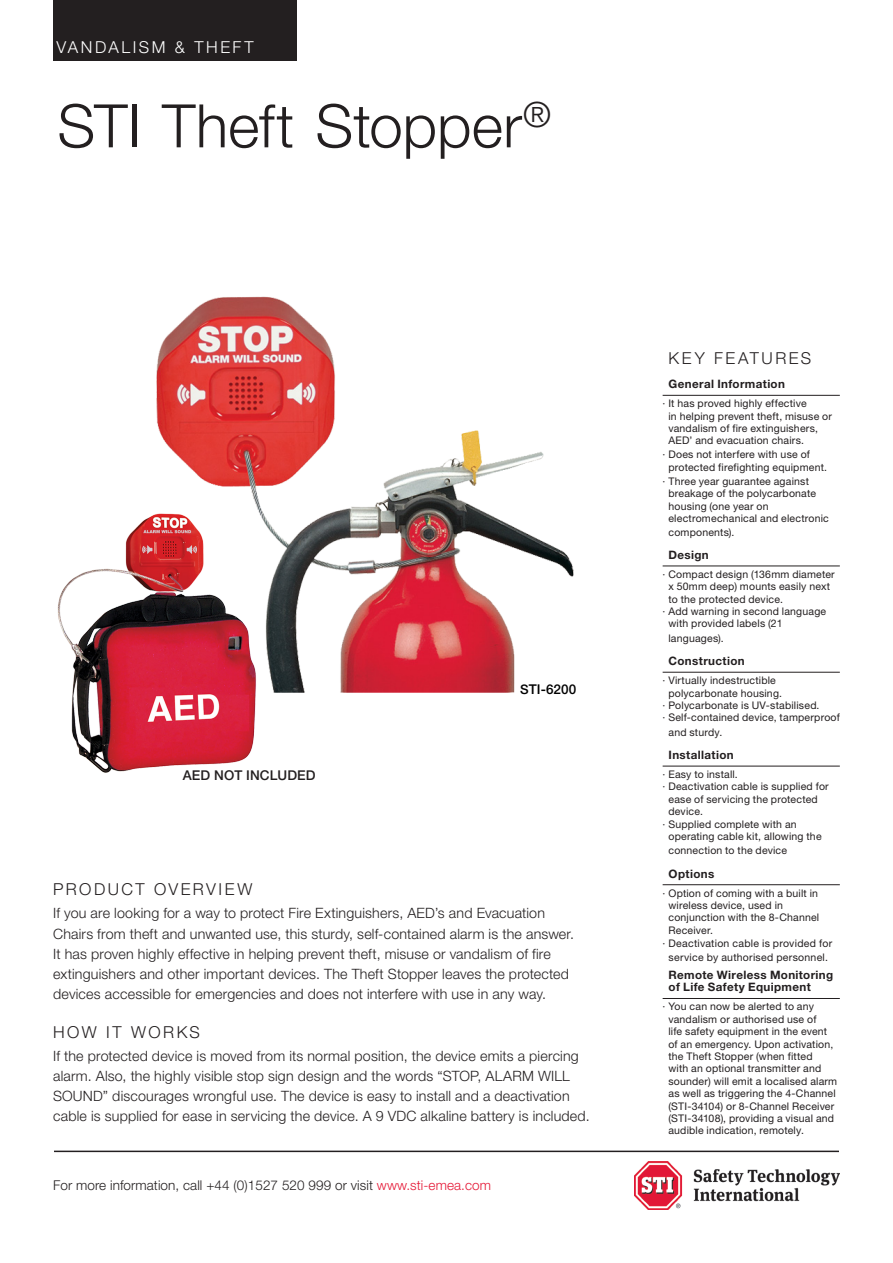
<style>
.page{position:relative;width:893px;height:1263px;background:#fff}
.page>*{position:absolute;margin:0;border:0;box-sizing:border-box;transform-origin:0 0}
.head_1{font:300 60px "Helvetica Neue LT Std";color:#231f20}
.head_3{font:300 16.5px "Helvetica Neue LT Std";letter-spacing:.15em;color:#231f20}
.head_3-2{font:300 16.5px "Helvetica Neue LT Std";letter-spacing:.15em;color:#fff}
.text_1{font:300 14.25px/20.2px "Helvetica Neue LT Std";letter-spacing:.015em;color:#231f20}
.t1{font:300 13.5px "Helvetica Neue LT Std";letter-spacing:.005em;color:#231f20}
.t2{font:500 13.5px "Helvetica Neue LT Std";letter-spacing:.005em;color:#231f20}
.t3{font:500 13.5px "Helvetica Neue LT Std";letter-spacing:.005em;color:#000}
.head4_sidebar{font:700 11.7px/12.3px "Helvetica Neue LT Std";letter-spacing:.03em;color:#231f20}
.sidebar_bullet{font:10.5px/12.3px "Helvetica Neue LT Std";letter-spacing:.015em;color:#231f20}
.head4_sidebar-2{font:10.5px/14.2px "Helvetica Neue LT Std";letter-spacing:.025em;color:#231f20;text-align:center}
.s1{font-size:13.2px}
.s2{color:#e51836}
</style>
<div class="page">
<hr style="left:663px;top:395px;width:177px;height:1px;background:#231f20">
<hr style="left:663px;top:566px;width:177px;height:1px;background:#231f20">
<hr style="left:663px;top:672px;width:177px;height:1px;background:#231f20">
<hr style="left:663px;top:766px;width:177px;height:1px;background:#231f20">
<hr style="left:663px;top:884px;width:177px;height:1px;background:#231f20">
<hr style="left:663px;top:998px;width:177px;height:1px;background:#231f20">
<div style="left:53px;top:0;width:243px;height:61px;background:#231f20"></div>
<img style="left:635px;top:1161px;width:205px;height:48px">
<hr style="left:54px;top:1150px;width:785px;height:2px;background:#231f20">
<img style="left:156px;top:296px;width:418px;height:397px">
<img style="left:57px;top:502px;width:216px;height:271px">
<p class="head_3-2" style="left:57px;top:37px;width:199px">VANDALISM &amp; THEFT</p>
<p class="head_1" style="left:57px;top:89px;width:495px">STI Theft Stopper<sup>®</sup></p>
<p class="t2" style="left:183px;top:767px;width:134px">AED NOT INCLUDED</p>
<p class="t3" style="left:520px;top:681px;width:58px"><span class="s1">S</span>TI-6200</p>
<p class="head_3" style="left:53px;top:879px;width:201px">PRODUCT OVERVIEW</p>
<p class="text_1" style="left:53px;top:903px;width:522px">If you are looking for a way to protect Fire Extinguishers, AED’s and Evacuation Chairs from theft and unwanted use, this sturdy, self-contained alarm is the answer.<br>It has proven highly effective in helping prevent theft, misuse or vandalism of fire extinguishers and other important devices. The Theft Stopper leaves the protected devices accessible for emergencies and does not interfere with use in any way.</p>
<p class="head_3" style="left:53px;top:1022px;width:148px">HOW IT WORKS</p>
<p class="text_1" style="left:53px;top:1045px;width:538px">If the protected device is moved from its normal position, the device emits a piercing alarm. Also, the highly visible stop sign design and the words “STOP, ALARM WILL SOUND” discourages wrongful use. The device is easy to install and a deactivation cable is supplied for ease in servicing the device. A 9 VDC alkaline battery is included.</p>
<p class="t1" style="left:53px;top:1177px;width:439px">For more information, call +44 (0)1527 520 999 or visit <span class="s2">www.sti-emea.com</span></p>
<p class="head_3" style="left:669px;top:348px;width:144px">KEY FEATURES</p>
<p class="head4_sidebar" style="left:669px;top:378px;width:118px">General Information</p>
<p class="sidebar_bullet" style="left:668px;top:397px;width:165px;text-indent:-6px">· It has proved highly effective<br>in helping prevent theft, misuse or vandalism of fire extinguishers,<br>AED’ and evacuation chairs.</p>
<p class="sidebar_bullet" style="left:668px;top:448px;width:160px;text-indent:-6px">· Does not interfere with use of protected firefighting equipment.</p>
<p class="sidebar_bullet" style="left:668px;top:475px;width:162px;text-indent:-6px">· Three year guarantee against breakage of the polycarbonate housing (one year on electromechanical and electronic</p>
<p class="sidebar_bullet" style="left:668px;top:526px;width:68px">components).</p>
<p class="head4_sidebar" style="left:669px;top:548px;width:42px">Design</p>
<p class="sidebar_bullet" style="left:663px;top:568px;width:174px">· Compact design (136mm diameter</p>
<p class="sidebar_bullet" style="left:668px;top:580px;width:163px">x 50mm deep) mounts easily next</p>
<p class="sidebar_bullet" style="left:668px;top:593px;width:116px">to the protected device.</p>
<p class="sidebar_bullet" style="left:663px;top:605px;width:165px">· Add warning in second language</p>
<p class="sidebar_bullet" style="left:668px;top:617px;width:116px">with provided labels (21</p>
<p class="sidebar_bullet" style="left:668px;top:632px;width:57px">languages).</p>
<p class="head4_sidebar" style="left:669px;top:654px;width:78px">Construction</p>
<p class="sidebar_bullet" style="left:663px;top:674px;width:115px">· Virtually indestructible</p>
<p class="sidebar_bullet" style="left:668px;top:686px;width:115px">polycarbonate housing.</p>
<p class="sidebar_bullet" style="left:663px;top:699px;width:158px">· Polycarbonate is UV-stabilised.</p>
<p class="sidebar_bullet" style="left:663px;top:711px;width:179px">· Self-contained device, tamperproof</p>
<p class="sidebar_bullet" style="left:668px;top:725px;width:55px">and sturdy.</p>
<p class="head4_sidebar" style="left:669px;top:748px;width:67px">Installation</p>
<p class="sidebar_bullet" style="left:663px;top:768px;width:77px">· Easy to install.</p>
<p class="sidebar_bullet" style="left:663px;top:780px;width:168px">· Deactivation cable is supplied for</p>
<p class="sidebar_bullet" style="left:668px;top:793px;width:151px">ease of servicing the protected</p>
<p class="sidebar_bullet" style="left:668px;top:805px;width:36px">device.</p>
<p class="sidebar_bullet" style="left:663px;top:817px;width:136px">· Supplied complete with an</p>
<p class="sidebar_bullet" style="left:668px;top:830px;width:155px">operating cable kit, allowing the</p>
<p class="sidebar_bullet" style="left:668px;top:844px;width:120px">connection to the device</p>
<p class="head4_sidebar" style="left:669px;top:867px;width:47px">Options</p>
<p class="sidebar_bullet" style="left:668px;top:887px;width:152px;text-indent:-6px">· Option of coming with a built in wireless device, used in conjunction with the 8-Channel<br>Receiver.</p>
<p class="head4_sidebar-2" style="left:663px;top:936px;width:171px">· Deactivation cable is provided for service by authorised personnel.</p>
<p class="head4_sidebar" style="left:669px;top:968px;width:166px">Remote Wireless Monitoring of Life Safety Equipment</p>
<p class="sidebar_bullet" style="left:668px;top:1000px;width:170px;text-indent:-6px">· You can now be alerted to any vandalism or authorised use of<br>life safety equipment in the event of an emergency. Upon activation, the Theft Stopper (when fitted<br>with an optional transmitter and sounder) will emit a localised alarm as well as triggering the 4-Channel (STI-34104) or 8-Channel Receiver (STI-34108), providing a visual and audible indication, remotely.</p>
</div>
